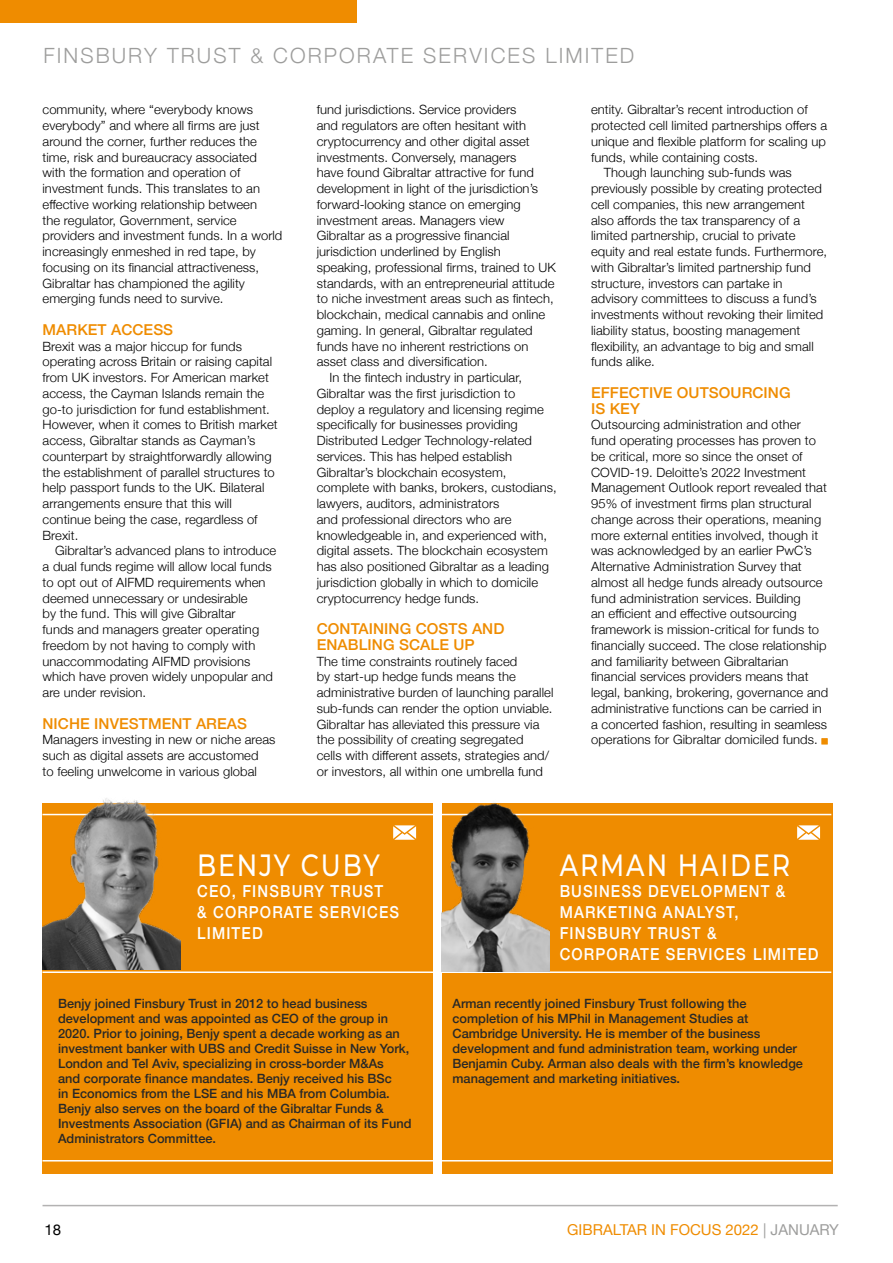
<style>
.page{position:relative;width:893px;height:1263px;background:#fff}
.page>*{position:absolute;margin:0;border:0;box-sizing:border-box;transform-origin:0 0}
.t1{font:500 30.6px "Montserrat";letter-spacing:.075em;color:#fff;scale:.83 1}
.t2{font:300 21px "Helvetica Neue";letter-spacing:.1em;color:#9d9d9c}
.t3{font:500 16.5px/21px "Helvetica Neue";letter-spacing:.075em;color:#fff;scale:.9 1}
.t4{font:500 15px/15.8px "Helvetica Neue";letter-spacing:.005em;color:#ef8c00}
.t5{font:15px "Helvetica Neue";color:#ef8c00}
.t6{font:15px "Helvetica Neue";color:#000}
.t7{font:300 12.75px/15.8px "Helvetica Neue";letter-spacing:.005em;color:#000}
.t8{font:500 12.75px/15px "Helvetica Neue";color:#282827}
.s1{color:#9d9d9c}
</style>
<div class="page">
<svg style="left:821px;top:738px;width:7px;height:6px"></svg>
<div style="left:42px;top:804px;width:391px;height:370px;background:#ef8c00"></div>
<div style="left:442px;top:804px;width:391px;height:370px;background:#ef8c00"></div>
<hr style="left:42px;top:1160px;width:789px;height:1px;background:#fff">
<hr style="left:42px;top:814px;width:789px;height:1px;background:#fff">
<hr style="left:42px;top:971px;width:789px;height:2px;background:#fff">
<img style="left:43px;top:798px;width:138px;height:172px">
<img style="left:442px;top:803px;width:108px;height:168px">
<svg style="left:797px;top:825px;width:23px;height:15px"></svg>
<svg style="left:393px;top:825px;width:23px;height:15px"></svg>
<hr style="left:43px;top:1205px;width:795px;height:1px;background:#b3b2b2">
<div style="left:0;top:0;width:357px;height:23px;background:#ef8c00"></div>
<h2 class="t2" style="left:43px;top:38px;width:592px">FINSBURY TRUST &amp; CORPORATE SERVICES LIMITED</h2>
<p class="t7" style="left:43px;top:101px;width:241px">community, where “everybody knows everybody” and where all firms are just around the corner, further reduces the time, risk and bureaucracy associated with the formation and operation of investment funds. This translates to an effective working relationship between<br>the regulator, Government, service providers and investment funds. In a world increasingly enmeshed in red tape, by focusing on its financial attractiveness, Gibraltar has championed the agility emerging funds need to survive.</p>
<p class="t4" style="left:43px;top:320px;width:132px">MARKET ACCESS</p>
<p class="t7" style="left:43px;top:337px;width:237px">Brexit was a major hiccup for funds operating across Britain or raising capital from UK investors. For American market access, the Cayman Islands remain the go-to jurisdiction for fund establishment.<br>However, when it comes to British market access, Gibraltar stands as Cayman’s counterpart by straightforwardly allowing the establishment of parallel structures to help passport funds to the UK. Bilateral arrangements ensure that this will continue being the case, regardless of Brexit.</p>
<p class="t7" style="left:43px;top:542px;width:235px;text-indent:13px">Gibraltar’s advanced plans to introduce a dual funds regime will allow local funds to opt out of AIFMD requirements when deemed unnecessary or undesirable<br>by the fund. This will give Gibraltar<br>funds and managers greater operating freedom by not having to comply with unaccommodating AIFMD provisions which have proven widely unpopular and are under revision.</p>
<p class="t4" style="left:43px;top:714px;width:206px">NICHE INVESTMENT AREAS</p>
<p class="t7" style="left:43px;top:731px;width:234px">Managers investing in new or niche areas such as digital assets are accustomed<br>to feeling unwelcome in various global</p>
<p class="t7" style="left:317px;top:101px;width:201px">fund jurisdictions. Service providers</p>
<p class="t7" style="left:317px;top:117px;width:211px">and regulators are often hesitant with</p>
<p class="t7" style="left:317px;top:133px;width:214px">cryptocurrency and other digital asset</p>
<p class="t7" style="left:317px;top:148px;width:201px">investments. Conversely, managers</p>
<p class="t7" style="left:317px;top:164px;width:219px">have found Gibraltar attractive for fund</p>
<p class="t7" style="left:317px;top:180px;width:223px">development in light of the jurisdiction’s</p>
<p class="t7" style="left:317px;top:196px;width:206px">forward-looking stance on emerging</p>
<p class="t7" style="left:317px;top:211px;width:189px">investment areas. Managers view</p>
<p class="t7" style="left:317px;top:227px;width:194px">Gibraltar as a progressive financial</p>
<p class="t7" style="left:317px;top:243px;width:185px">jurisdiction underlined by English</p>
<p class="t7" style="left:317px;top:258px;width:240px">speaking, professional firms, trained to UK</p>
<p class="t7" style="left:317px;top:274px;width:239px">standards, with an entrepreneurial attitude</p>
<p class="t7" style="left:317px;top:290px;width:238px">to niche investment areas such as fintech,</p>
<p class="t7" style="left:317px;top:306px;width:230px">blockchain, medical cannabis and online</p>
<p class="t7" style="left:317px;top:321px;width:217px">gaming. In general, Gibraltar regulated</p>
<p class="t7" style="left:317px;top:337px;width:213px">funds have no inherent restrictions on</p>
<p class="t7" style="left:317px;top:353px;width:173px">asset class and diversification.</p>
<p class="t7" style="left:330px;top:369px;width:194px">In the fintech industry in particular,</p>
<p class="t7" style="left:317px;top:384px;width:200px">Gibraltar was the first jurisdiction to</p>
<p class="t7" style="left:317px;top:400px;width:229px">deploy a regulatory and licensing regime</p>
<p class="t7" style="left:317px;top:416px;width:202px">specifically for businesses providing</p>
<p class="t7" style="left:317px;top:432px;width:217px">Distributed Ledger Technology-related</p>
<p class="t7" style="left:317px;top:447px;width:197px">services. This has helped establish</p>
<p class="t7" style="left:317px;top:463px;width:191px">Gibraltar’s blockchain ecosystem,</p>
<p class="t7" style="left:317px;top:479px;width:241px">complete with banks, brokers, custodians,</p>
<p class="t7" style="left:317px;top:495px;width:184px">lawyers, auditors, administrators</p>
<p class="t7" style="left:317px;top:510px;width:196px">and professional directors who are</p>
<p class="t7" style="left:317px;top:526px;width:232px">knowledgeable in, and experienced with,</p>
<p class="t7" style="left:317px;top:542px;width:233px">digital assets. The blockchain ecosystem</p>
<p class="t7" style="left:317px;top:558px;width:234px">has also positioned Gibraltar as a leading</p>
<p class="t7" style="left:317px;top:573px;width:223px">jurisdiction globally in which to domicile</p>
<p class="t7" style="left:317px;top:589px;width:164px">cryptocurrency hedge funds.</p>
<p class="t4" style="left:317px;top:620px;width:189px">CONTAINING COSTS AND<br>ENABLING SCALE UP</p>
<p class="t7" style="left:317px;top:652px;width:238px">The time constraints routinely faced<br>by start-up hedge funds means the administrative burden of launching parallel sub-funds can render the option unviable.<br>Gibraltar has alleviated this pressure via the possibility of creating segregated<br>cells with different assets, strategies and/ or investors, all within one umbrella fund</p>
<p class="t7" style="left:591px;top:101px;width:218px">entity. Gibraltar’s recent introduction of</p>
<p class="t7" style="left:591px;top:117px;width:238px">protected cell limited partnerships offers a</p>
<p class="t7" style="left:591px;top:133px;width:236px">unique and flexible platform for scaling up</p>
<p class="t7" style="left:591px;top:148px;width:169px">funds, while containing costs.</p>
<p class="t7" style="left:604px;top:164px;width:190px">Though launching sub-funds was</p>
<p class="t7" style="left:591px;top:180px;width:232px">previously possible by creating protected</p>
<p class="t7" style="left:591px;top:195px;width:216px">cell companies, this new arrangement</p>
<p class="t7" style="left:591px;top:211px;width:211px">also affords the tax transparency of a</p>
<p class="t7" style="left:591px;top:227px;width:206px">limited partnership, crucial to private</p>
<p class="t7" style="left:591px;top:243px;width:238px">equity and real estate funds. Furthermore,</p>
<p class="t7" style="left:591px;top:258px;width:221px">with Gibraltar’s limited partnership fund</p>
<p class="t7" style="left:591px;top:274px;width:193px">structure, investors can partake in</p>
<p class="t7" style="left:591px;top:290px;width:227px">advisory committees to discuss a fund’s</p>
<p class="t7" style="left:591px;top:306px;width:234px">investments without revoking their limited</p>
<p class="t7" style="left:591px;top:321px;width:211px">liability status, boosting management</p>
<p class="t7" style="left:591px;top:337px;width:224px">flexibility, an advantage to big and small</p>
<p class="t7" style="left:591px;top:353px;width:65px">funds alike.</p>
<p class="t4" style="left:591px;top:383px;width:201px">EFFECTIVE OUTSOURCING<br>IS KEY</p>
<p class="t7" style="left:591px;top:416px;width:239px">Outsourcing administration and other fund operating processes has proven to be critical, more so since the onset of COVID-19. Deloitte’s 2022 Investment Management Outlook report revealed that 95% of investment firms plan structural change across their operations, meaning more external entities involved, though it was acknowledged by an earlier PwC’s Alternative Administration Survey that almost all hedge funds already outsource fund administration services. Building<br>an efficient and effective outsourcing framework is mission-critical for funds to financially succeed. The close relationship and familiarity between Gibraltarian financial services providers means that legal, banking, brokering, governance and administrative functions can be carried in a concerted fashion, resulting in seamless operations for Gibraltar domiciled funds.</p>
<h1 class="t1" style="left:197px;top:844px;width:221px">BENJY CUBY</h1>
<p class="t3" style="left:197px;top:880px;width:226px">CEO, FINSBURY TRUST<br>&amp; CORPORATE SERVICES<br>LIMITED</p>
<p class="t8" style="left:58px;top:994px;width:355px">Benjy joined Finsbury Trust in 2012 to head business development and was appointed as CEO of the group in 2020. Prior to joining, Benjy spent a decade working as an investment banker with UBS and Credit Suisse in New York, London and Tel Aviv, specializing in cross-border M&amp;As<br>and corporate finance mandates. Benjy received his BSc<br>in Economics from the LSE and his MBA from Columbia.<br>Benjy also serves on the board of the Gibraltar Funds &amp; Investments Association (GFIA) and as Chairman of its Fund Administrators Committee.</p>
<h1 class="t1" style="left:560px;top:844px;width:279px">ARMAN HAIDER</h1>
<p class="t3" style="left:560px;top:880px;width:289px">BUSINESS DEVELOPMENT &amp;<br>MARKETING ANALYST,<br>FINSBURY TRUST &amp;<br>CORPORATE SERVICES LIMITED</p>
<p class="t8" style="left:452px;top:994px;width:352px">Arman recently joined Finsbury Trust following the completion of his MPhil in Management Studies at Cambridge University. He is member of the business development and fund administration team, working under Benjamin Cuby. Arman also deals with the firm’s knowledge management and marketing initiatives.</p>
<p class="t6" style="left:45px;top:1218px;width:18px">18</p>
<p class="t5" style="left:567px;top:1218px;width:273px">GIBRALTAR IN FOCUS 2022 <span class="s1">| JANUARY</span></p>
</div>
